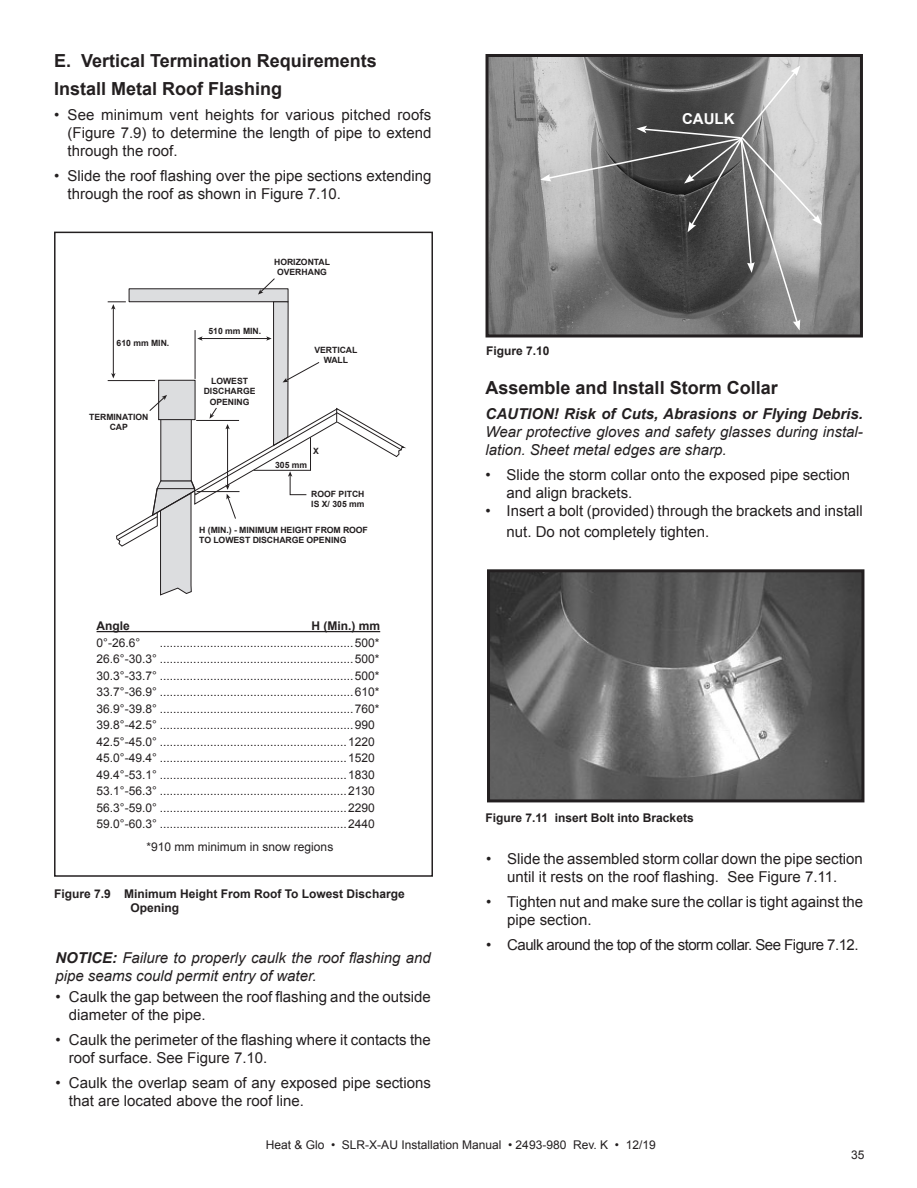
<style>
.page{position:relative;width:917px;height:1188px;background:#fff}
.page>*{position:absolute;margin:0;border:0;box-sizing:border-box;transform-origin:0 0}
.Text_12_pt_bold{font:700 18px "Arial";color:#231f20}
.Heading{font:700 18px "Arial";color:#231f20}
.Bullets_10pt{font:15px/18px "Arial";color:#231f20}
.Warning{font:italic 15px/18px "Arial";color:#231f20}
.Bullets_10pt-2{font:15px "Arial";letter-spacing:-.035em;color:#231f20}
.t1{font:700 15px "Arial";color:#fff}
.t2{font:12px "Arial";color:#231f20}
.Figure{font:700 12px/14.4px "Arial";color:#231f20}
.t3{font:700 8.7px/10.4px "Arial";color:#231f20;text-align:center}
.s1{font-weight:700}
</style>
<div class="page">
<div style="left:129px;top:289px;width:159px;height:13px;background:#dcdddf"></div>
<svg style="left:258px;top:278px;width:17px;height:17px"></svg>
<svg style="left:108px;top:301px;width:298px;height:295px"></svg>
<hr style="left:108px;top:380px;width:47px;height:1px;background:#231f20">
<hr style="left:197px;top:491px;width:42px;height:1px;background:#231f20">
<hr style="left:97px;top:631px;width:283px;height:1px;background:#231f20">
<div style="left:54px;top:232px;width:379px;height:645px;border:2px solid #231f20"></div>
<img style="left:491px;top:573px;width:369px;height:225px">
<div style="left:487px;top:569px;width:377px;height:233px;border:3px solid #231f20"></div>
<img style="left:489px;top:58px;width:369px;height:276px">
<div style="left:485px;top:54px;width:377px;height:284px;border:3px solid #231f20"></div>
<svg style="left:540px;top:65px;width:282px;height:266px;background:#7d7d7d"></svg>
<p class="Heading" style="left:54px;top:49px;width:324px">E. Vertical Termination Requirements</p>
<p class="Text_12_pt_bold" style="left:54px;top:77px;width:230px">Install Metal Roof Flashing</p>
<p class="Bullets_10pt" style="left:68px;top:106px;width:365px;text-align:justify;text-indent:-14px">• See minimum vent heights for various pitched roofs (Figure 7.9) to determine the length of pipe to extend through the roof.</p>
<p class="Bullets_10pt" style="left:68px;top:167px;width:365px;text-indent:-14px">• Slide the roof flashing over the pipe sections extending through the roof as shown in Figure 7.10.</p>
<p class="t3" style="left:117px;top:338px;width:54px">610 mm MIN.</p>
<p class="t3" style="left:89px;top:412px;width:61px">TERMINATION<br>CAP</p>
<p class="t3" style="left:274px;top:257px;width:57px">HORIZONTAL<br>OVERHANG</p>
<p class="t3" style="left:208px;top:327px;width:54px">510 mm MIN.</p>
<p class="t3" style="left:204px;top:376px;width:53px">LOWEST<br>DISCHARGE<br>OPENING</p>
<p class="t3" style="left:314px;top:345px;width:45px">VERTICAL<br>WALL</p>
<p class="t3" style="left:313px;top:446px;width:7px">X</p>
<p class="t3" style="left:311px;top:489px;width:55px;text-align:left">ROOF PITCH<br>IS X/ 305 mm</p>
<p class="t3" style="left:275px;top:460px;width:34px">305 mm</p>
<p class="t3" style="left:199px;top:525px;width:170px;text-align:left">H (MIN.) - MINIMUM HEIGHT FROM ROOF<br>TO LOWEST DISCHARGE OPENING</p>
<p class="Figure" style="left:97px;top:619px;width:35px">Angle</p>
<p class="Figure" style="left:311px;top:619px;width:70px">H (Min.) mm</p>
<p class="t2" style="left:97px;top:635px;width:45px">0°-26.6°</p>
<p class="t2" style="left:160px;top:635px;width:221px">..........................................................500*</p>
<p class="t2" style="left:97px;top:651px;width:284px">26.6°-30.3° ..........................................................500*</p>
<p class="t2" style="left:97px;top:668px;width:284px">30.3°-33.7° ..........................................................500*</p>
<p class="t2" style="left:97px;top:684px;width:284px">33.7°-36.9° ..........................................................610*</p>
<p class="t2" style="left:97px;top:701px;width:284px">36.9°-39.8° ..........................................................760*</p>
<p class="t2" style="left:97px;top:717px;width:280px">39.8°-42.5° ..........................................................990</p>
<p class="t2" style="left:97px;top:734px;width:280px">42.5°-45.0° ........................................................1220</p>
<p class="t2" style="left:97px;top:750px;width:280px">45.0°-49.4° ........................................................1520</p>
<p class="t2" style="left:97px;top:767px;width:280px">49.4°-53.1° ........................................................1830</p>
<p class="t2" style="left:97px;top:783px;width:280px">53.1°-56.3° ........................................................2130</p>
<p class="t2" style="left:97px;top:800px;width:280px">56.3°-59.0° ........................................................2290</p>
<p class="t2" style="left:97px;top:816px;width:280px">59.0°-60.3° ........................................................2440</p>
<p class="t2" style="left:146px;top:839px;width:188px">*910 mm minimum in snow regions</p>
<p class="Figure" style="left:130px;top:887px;width:275px;text-indent:-76px">Figure 7.9 Minimum Height From Roof To Lowest Discharge<br>Opening</p>
<p class="Warning" style="left:55px;top:949px;width:377px"><span class="s1">NOTICE:</span> Failure to properly caulk the roof flashing and pipe seams could permit entry of water.</p>
<p class="Bullets_10pt" style="left:69px;top:988px;width:363px;text-indent:-14px">• Caulk the gap between the roof flashing and the outside diameter of the pipe.</p>
<p class="Bullets_10pt" style="left:69px;top:1031px;width:363px;text-indent:-14px">• Caulk the perimeter of the flashing where it contacts the roof surface. See Figure 7.10.</p>
<p class="Bullets_10pt" style="left:69px;top:1074px;width:363px;text-indent:-14px">• Caulk the overlap seam of any exposed pipe sections that are located above the roof line.</p>
<p class="t1" style="left:682px;top:109px;width:54px">CAULK</p>
<p class="Figure" style="left:486px;top:344px;width:65px">Figure 7.10</p>
<p class="Text_12_pt_bold" style="left:485px;top:376px;width:294px">Assemble and Install Storm Collar</p>
<p class="Warning" style="left:485px;top:405px;width:379px;text-align:justify"><span class="s1">CAUTION! Risk of Cuts, Abrasions or Flying Debris.<br></span>Wear protective gloves and safety glasses during instal&shy;lation. Sheet metal edges are sharp.</p>
<p class="Bullets_10pt" style="left:506px;top:465px;width:345px;text-indent:-21px">• Slide the storm collar onto the exposed pipe section and align brackets.</p>
<p class="Bullets_10pt" style="left:506px;top:500px;width:358px;line-height:21.6px;text-indent:-21px">• Insert a bolt (provided) through the brackets and install nut. Do not completely tighten.</p>
<p class="Figure" style="left:485px;top:811px;width:210px">Figure 7.11 insert Bolt into Brackets</p>
<p class="Bullets_10pt" style="left:486px;top:850px;width:378px;text-align:center">• Slide the assembled storm collar down the pipe section until it rests on the roof flashing. See Figure 7.11.</p>
<p class="Bullets_10pt" style="left:507px;top:893px;width:357px;text-indent:-21px">• Tighten nut and make sure the collar is tight against the pipe section.</p>
<p class="Bullets_10pt-2" style="left:486px;top:935px;width:374px">• Caulk around the top of the storm collar. See Figure 7.12.</p>
<p class="t2" style="left:266px;top:1137px;width:391px">Heat &amp; Glo • SLR-X-AU Installation Manual • 2493-980 Rev. K • 12/19</p>
<p class="t2" style="left:851px;top:1147px;width:15px">35</p>
</div>
